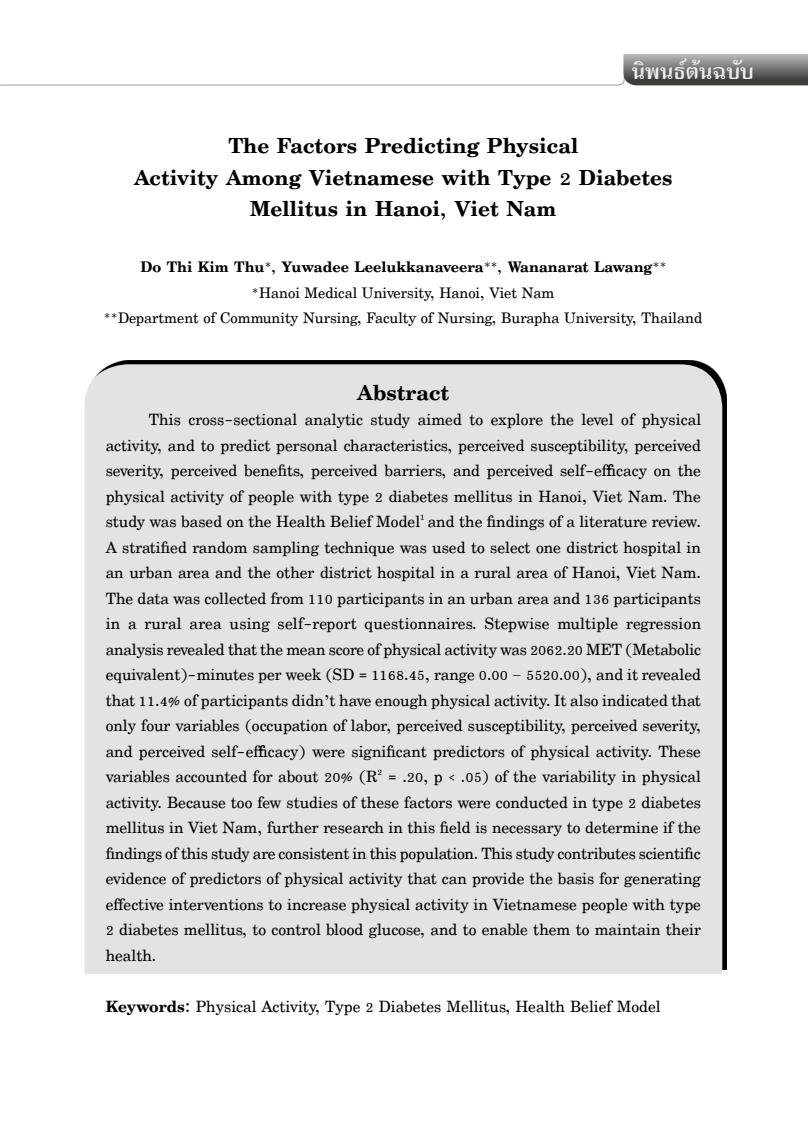
<style>
.page{position:relative;width:808px;height:1127px;background:#fff}
.page>*{position:absolute;margin:0;border:0;box-sizing:border-box;transform-origin:0 0}
.t1{font:700 30px/31.5px "TF Uthong";color:#000;text-align:center}
.t2{font:700 30px "TF Uthong";color:#ededed}
.t3{font:22.5px/25.5px "TF Uthong";color:#000;text-align:justify}
.t4{font:21px/25.5px "TF Uthong";color:#000;text-align:center}
.t5{font:700 21px "TF Uthong";color:#000}
.s1{font-weight:700}
</style>
<div class="page">
<div style="left:84px;top:364px;width:638px;height:610px;background:#e3e3e3"></div>
<svg style="left:0;top:54px;width:808px;height:32px"></svg>
<h1 class="t2" style="left:632px;top:53px;width:124px">นิพนธ์ต้นฉบับ</h1>
<h1 class="t1" style="left:134px;top:130px;width:540px">The Factors Predicting Physical<br>Activity Among Vietnamese with Type 2 Diabetes<br>Mellitus in Hanoi, Viet Nam</h1>
<p class="t5" style="left:140px;top:254px;width:527px">Do Thi Kim Thu*, Yuwadee Leelukkanaveera**, Wananarat Lawang**</p>
<p class="t4" style="left:104px;top:280px;width:600px">*Hanoi Medical University, Hanoi, Viet Nam<br>**Department of Community Nursing, Faculty of Nursing, Burapha University, Thailand</p>
<h1 class="t1" style="left:357px;top:377px;width:94px">Abstract</h1>
<p class="t3" style="left:106px;top:407px;width:597px;text-indent:43px">This cross-sectional analytic study aimed to explore the level of physical activity, and to predict personal characteristics, perceived susceptibility, perceived severity, perceived benefits, perceived barriers, and perceived self-efficacy on the physical activity of people with type 2 diabetes mellitus in Hanoi, Viet Nam. The study was based on the Health Belief Model<sup>1</sup> and the findings of a literature review.<br>A stratified random sampling technique was used to select one district hospital in an urban area and the other district hospital in a rural area of Hanoi, Viet Nam.<br>The data was collected from 110 participants in an urban area and 136 participants in a rural area using self-report questionnaires. Stepwise multiple regression analysis revealed that the mean score of physical activity was 2062.20 MET (Metabolic equivalent)-minutes per week (SD = 1168.45, range 0.00 – 5520.00), and it revealed that 11.4% of participants didn’t have enough physical activity. It also indicated that only four variables (occupation of labor, perceived susceptibility, perceived severity, and perceived self-efficacy) were significant predictors of physical activity. These variables accounted for about 20% (R<sup>2</sup> = .20, p &lt; .05) of the variability in physical activity. Because too few studies of these factors were conducted in type 2 diabetes mellitus in Viet Nam, further research in this field is necessary to determine if the findings of this study are consistent in this population. This study contributes scientific evidence of predictors of physical activity that can provide the basis for generating effective interventions to increase physical activity in Vietnamese people with type 2 diabetes mellitus, to control blood glucose, and to enable them to maintain their health.</p>
<p class="t3" style="left:106px;top:994px;width:556px"><span class="s1">Keywords:</span> Physical Activity, Type 2 Diabetes Mellitus, Health Belief Model</p>
</div>
